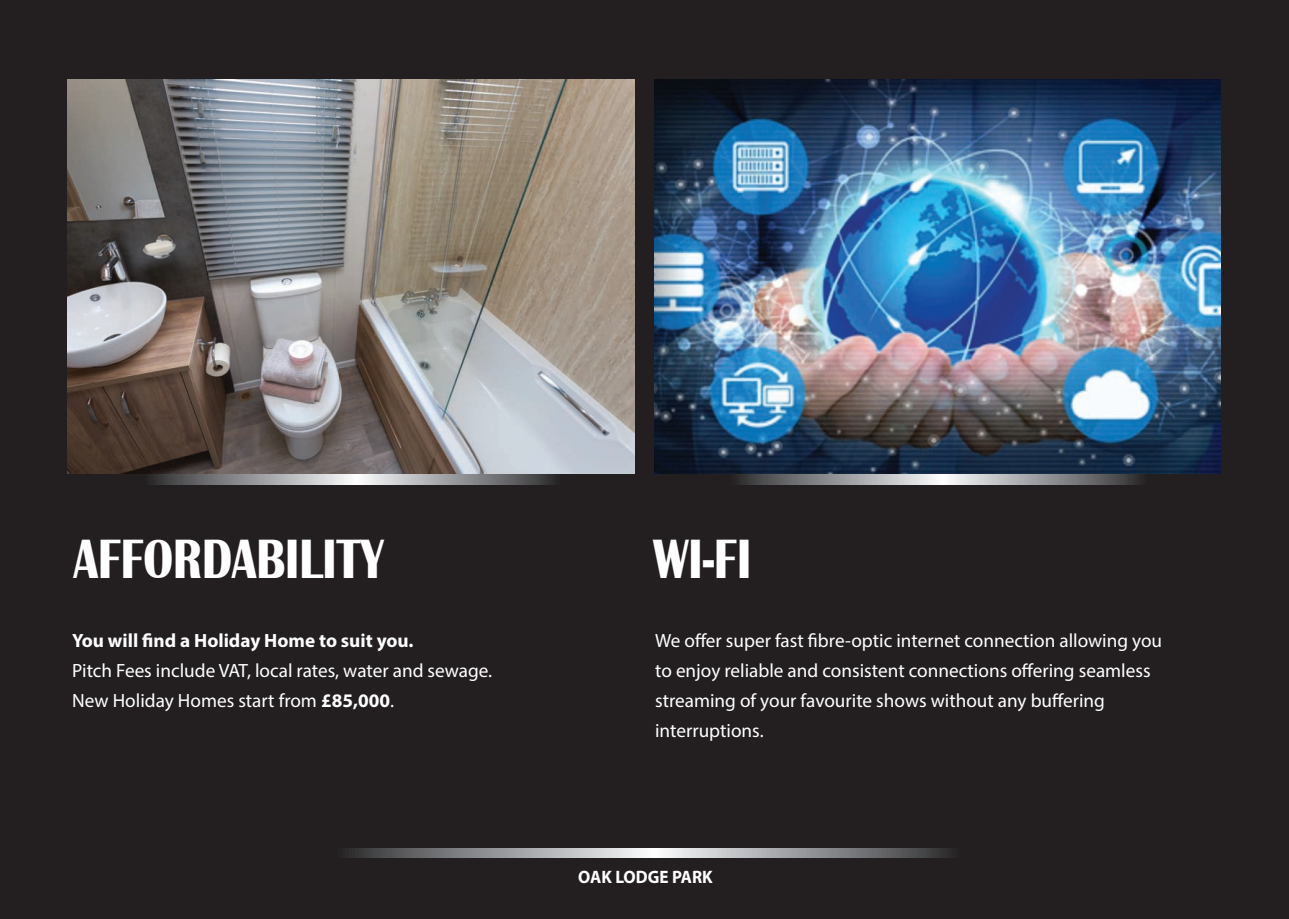
<style>
.page{position:relative;width:1289px;height:919px;background:#fff}
.page>*{position:absolute;margin:0;border:0;box-sizing:border-box;transform-origin:0 0}
.t1{font:700 57px "Britannic";color:#fff;scale:.8 1}
.t2{font:19.2px/30px "Myriad Pro";color:#fff}
.t3{font:700 19.2px "Myriad Pro";color:#fff}
.t4{font:700 18px "Myriad Pro";color:#fff;scale:.95 1}
.s1{font-weight:700}
</style>
<div class="page">
<div style="left:0;top:0;width:1288px;height:918px;background:#231f20"></div>
<svg style="left:345px;top:848px;width:607px;height:9px"></svg>
<img style="left:68px;top:80px;width:566px;height:393px">
<svg style="left:150px;top:474px;width:405px;height:10px"></svg>
<img style="left:654px;top:80px;width:566px;height:393px">
<svg style="left:737px;top:474px;width:404px;height:10px"></svg>
<p class="t1" style="left:73px;top:526px;width:389px">AFFORDABILITY</p>
<p class="t1" style="left:653px;top:526px;width:124px">WI-FI</p>
<p class="t3" style="left:72px;top:628px;width:343px">You will find a Holiday Home to suit you.</p>
<p class="t2" style="left:72px;top:655px;width:421px">Pitch Fees include VAT, local rates, water and sewage.<br>New Holiday Homes start from <span class="s1">£85,000</span>.</p>
<p class="t2" style="left:655px;top:625px;width:508px">We offer super fast fibre-optic internet connection allowing you to enjoy reliable and consistent connections offering seamless streaming of your favourite shows without any buffering interruptions.</p>
<p class="t4" style="left:578px;top:864px;width:143px">OAK LODGE PARK</p>
</div>
